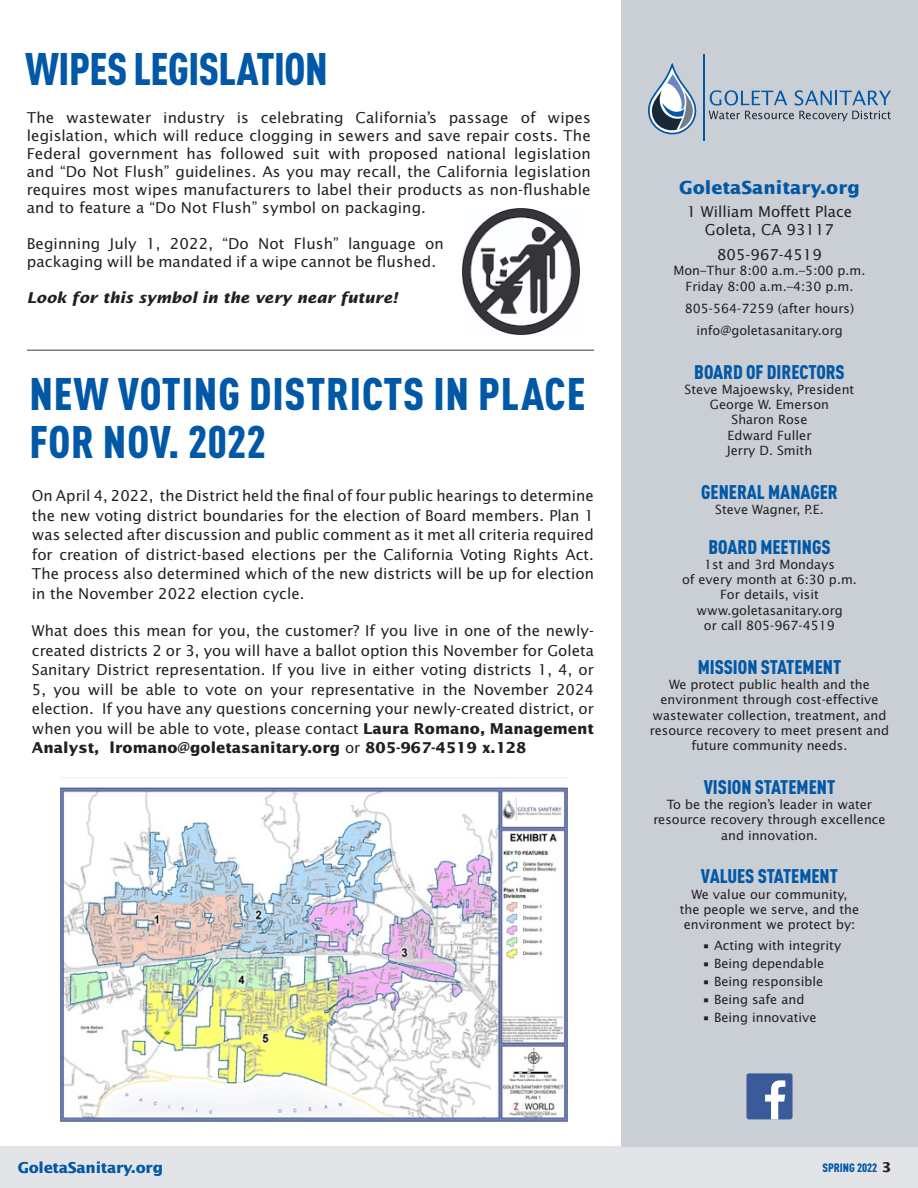
<style>
.page{position:relative;width:918px;height:1188px;background:#fff}
.page>*{position:absolute;margin:0;border:0;box-sizing:border-box;transform-origin:0 0}
.t1{font:900 condensed 45px/48.6px "DIN Pro";letter-spacing:.01em;color:#0158a6}
.t2{font:900 condensed 45px "DIN Pro";letter-spacing:-.01em;color:#0158a6;scale:.96 1}
.t3{font:900 condensed 19.5px "DIN Pro";color:#0158a6}
.t4{font:700 18px "Lucida Sans Std";color:#0158a6}
.t5{font:15px/19.5px "Lucida Sans Std";color:#231f20;text-align:justify}
.t6{font:italic 700 15px "Lucida Sans Std";letter-spacing:.005em;color:#231f20}
.t7{font:700 15px "Lucida Sans Std";letter-spacing:-.02em;color:#0158a6}
.t8{font:12.75px/15.3px "Lucida Sans Std";color:#231f20;text-align:center}
.t9{font:900 condensed 12px "DIN Pro";color:#0158a6}
.s1{font-weight:700}
.s2{font-family:"Lucida Sans Std";font-weight:700;font-stretch:normal;font-size:13.5px;color:#231f20}
</style>
<div class="page">
<div style="left:0;top:1146px;width:918px;height:42px;background:#e3e4e7"></div>
<div style="left:621px;top:0;width:297px;height:1146px;background:#caced5"></div>
<svg style="left:709px;top:90px;width:182px;height:31px"></svg>
<hr style="left:703px;top:54px;width:1px;height:87px;background:#0158a6">
<svg style="left:648px;top:63px;width:49px;height:72px"></svg>
<div style="left:746px;top:1073px;width:47px;height:46px;background:#3b5a9a;border-radius:3px"></div>
<svg style="left:765px;top:1080px;width:20px;height:39px"></svg>
<img style="left:462px;top:209px;width:118px;height:126px">
<img style="left:61px;top:778px;width:507px;height:344px">
<hr style="left:27px;top:350px;width:567px;height:1px;background:#747d8a">
<p class="t2" style="left:25px;top:34px;width:317px">WIPES LEGISLATION</p>
<p class="t5" style="left:27px;top:108px;width:566px;line-height:18px">The wastewater industry is celebrating California’s passage of wipes legislation, which will reduce clogging in sewers and save repair costs. The Federal government has followed suit with proposed national legislation and “Do Not Flush” guidelines. As you may recall, the California legislation requires most wipes manufacturers to label their products as non-flushable and to feature a “Do Not Flush” symbol on packaging.</p>
<p class="t5" style="left:27px;top:234px;width:419px;line-height:18px">Beginning July 1, 2022, “Do Not Flush” language on packaging will be mandated if a wipe cannot be flushed.</p>
<p class="t6" style="left:27px;top:289px;width:372px">Look for this symbol in the very near future!</p>
<p class="t1" style="left:29px;top:365px;width:558px">NEW VOTING DISTRICTS IN PLACE<br>FOR NOV. 2022</p>
<p class="t5" style="left:32px;top:486px;width:564px">On April 4, 2022, the District held the final of four public hearings to determine the new voting district boundaries for the election of Board members. Plan 1 was selected after discussion and public comment as it met all criteria required for creation of district-based elections per the California Voting Rights Act.<br>The process also determined which of the new districts will be up for election in the November 2022 election cycle.</p>
<p class="t5" style="left:32px;top:621px;width:564px">What does this mean for you, the customer? If you live in one of the newly&shy;created districts 2 or 3, you will have a ballot option this November for Goleta Sanitary District representation. If you live in either voting districts 1, 4, or 5, you will be able to vote on your representative in the November 2024 election. If you have any questions concerning your newly-created district, or when you will be able to vote, please contact <span class="s1">Laura Romano, Management Analyst, lromano@goletasanitary.org</span> or <span class="s1">805-967-4519 x.128</span></p>
<p class="t7" style="left:18px;top:1159px;width:147px">GoletaSanitary.org</p>
<p class="t4" style="left:679px;top:177px;width:182px">GoletaSanitary.org</p>
<p class="t5" style="left:687px;top:203px;width:167px">1 William Moffett Place</p>
<p class="t5" style="left:705px;top:221px;width:131px">Goleta, CA 93117</p>
<p class="t5" style="left:717px;top:245px;width:106px">805-967-4519</p>
<p class="t8" style="left:673px;top:263px;width:194px">Mon–Thur 8:00 a.m.–5:00 p.m.</p>
<p class="t8" style="left:686px;top:279px;width:169px">Friday 8:00 a.m.–4:30 p.m.</p>
<p class="t8" style="left:685px;top:301px;width:171px">805-564-7259 (after hours)</p>
<p class="t8" style="left:696px;top:323px;width:148px">info@goletasanitary.org</p>
<p class="t3" style="left:694px;top:356px;width:152px">BOARD OF DIRECTORS</p>
<p class="t8" style="left:685px;top:382px;width:171px">Steve Majoewsky, President</p>
<p class="t8" style="left:710px;top:397px;width:121px">George W. Emerson</p>
<p class="t8" style="left:731px;top:412px;width:78px">Sharon Rose</p>
<p class="t8" style="left:727px;top:428px;width:86px">Edward Fuller</p>
<p class="t8" style="left:727px;top:443px;width:87px">Jerry D. Smith</p>
<p class="t3" style="left:701px;top:477px;width:138px">GENERAL MANAGER</p>
<p class="t8" style="left:715px;top:502px;width:110px">Steve Wagner, P.E.</p>
<p class="t3" style="left:708px;top:531px;width:124px">BOARD MEETINGS</p>
<p class="t8" style="left:704px;top:557px;width:132px">1st and 3rd Mondays</p>
<p class="t8" style="left:682px;top:572px;width:176px">of every month at 6:30 p.m.</p>
<p class="t8" style="left:696px;top:587px;width:148px">For details, visit www.goletasanitary.org or call 805-967-4519</p>
<p class="t3" style="left:698px;top:652px;width:145px">MISSION STATEMENT</p>
<p class="t8" style="left:650px;top:677px;width:241px">We protect public health and the environment through cost-effective wastewater collection, treatment, and resource recovery to meet present and future community needs.</p>
<p class="t3" style="left:704px;top:772px;width:133px">VISION STATEMENT</p>
<p class="t8" style="left:653px;top:797px;width:234px">To be the region’s leader in water resource recovery through excellence and innovation.</p>
<p class="t3" style="left:701px;top:861px;width:139px">VALUES STATEMENT</p>
<p class="t8" style="left:691px;top:887px;width:158px">We value our community,</p>
<p class="t8" style="left:680px;top:902px;width:181px">the people we serve, and the environment we protect by:</p>
<p class="t8" style="left:702px;top:938px;width:141px">• Acting with integrity</p>
<p class="t8" style="left:702px;top:956px;width:124px">• Being dependable</p>
<p class="t8" style="left:702px;top:974px;width:123px">• Being responsible</p>
<p class="t8" style="left:702px;top:992px;width:104px">• Being safe and</p>
<p class="t8" style="left:702px;top:1010px;width:116px">• Being innovative</p>
<p class="t9" style="left:822px;top:1159px;width:70px">SPRING 2022 <span class="s2">3</span></p>
</div>
